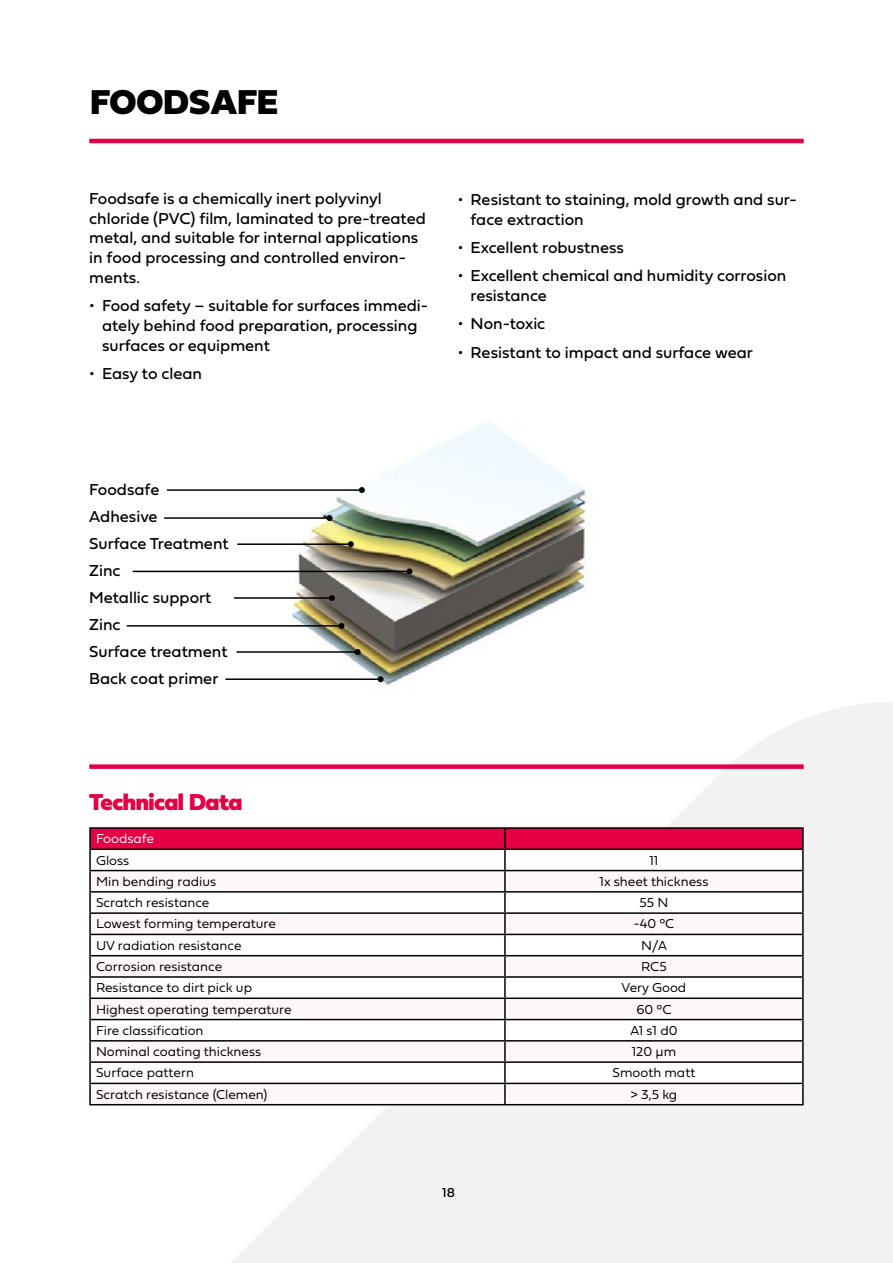
<style>
.page{position:relative;width:893px;height:1263px;background:#fff}
.page>*{position:absolute;margin:0;border:0;box-sizing:border-box;transform-origin:0 0}
.t1{font:36px "Fieldwork Geo Black";color:#000}
.t2{font:24px "Fieldwork Geo Black";letter-spacing:-.02em;color:#e50046}
.t3{font:16.5px/19.8px "Fieldwork Geo Regular";color:#000}
.t4{font:13.5px "Fieldwork Geo Light";color:#000}
.t5{font:13.5px "Fieldwork Geo Light";color:#fff}
.t6{font:13.5px "Fieldwork Geo Regular";color:#000}
</style>
<div class="page">
<svg style="left:105px;top:702px;width:788px;height:561px;fill:#f2f2f2"></svg>
<img style="left:292px;top:423px;width:295px;height:262px">
<hr style="left:236px;top:651px;width:122px;height:2px;background:#000">
<svg style="left:355px;top:649px;width:6px;height:6px"></svg>
<hr style="left:225px;top:678px;width:156px;height:2px;background:#000">
<svg style="left:378px;top:676px;width:6px;height:6px"></svg>
<hr style="left:127px;top:625px;width:214px;height:2px;background:#000">
<svg style="left:338px;top:623px;width:6px;height:6px"></svg>
<hr style="left:234px;top:597px;width:98px;height:2px;background:#000">
<svg style="left:329px;top:595px;width:6px;height:6px"></svg>
<hr style="left:133px;top:571px;width:276px;height:1px;background:#000">
<svg style="left:406px;top:568px;width:6px;height:6px"></svg>
<hr style="left:237px;top:543px;width:114px;height:2px;background:#000">
<svg style="left:348px;top:541px;width:6px;height:6px"></svg>
<hr style="left:164px;top:517px;width:166px;height:2px;background:#000">
<svg style="left:327px;top:515px;width:6px;height:6px"></svg>
<hr style="left:167px;top:489px;width:195px;height:2px;background:#000">
<svg style="left:359px;top:487px;width:6px;height:6px"></svg>
<hr style="left:89px;top:139px;width:715px;height:4px;background:#e50046">
<div style="left:89px;top:764px;width:715px;height:5px;background:#e50046"></div>
<svg style="left:91px;top:850px;width:711px;height:20px"></svg>
<svg style="left:91px;top:871px;width:711px;height:233px"></svg>
<hr style="left:89px;top:827px;width:416px;height:2px;background:#000">
<hr style="left:505px;top:827px;width:299px;height:2px;background:#000">
<div style="left:89px;top:828px;width:715px;height:20px;background:#e50046"></div>
<hr style="left:89px;top:848px;width:416px;height:2px;background:#000">
<hr style="left:89px;top:850px;width:2px;height:20px;background:#000">
<hr style="left:505px;top:848px;width:299px;height:2px;background:#000">
<hr style="left:504px;top:850px;width:2px;height:20px;background:#000">
<hr style="left:802px;top:850px;width:2px;height:20px;background:#000">
<hr style="left:89px;top:870px;width:416px;height:1px;background:#000">
<hr style="left:89px;top:871px;width:2px;height:20px;background:#000">
<hr style="left:505px;top:870px;width:299px;height:1px;background:#000">
<hr style="left:504px;top:871px;width:2px;height:20px;background:#000">
<hr style="left:802px;top:871px;width:2px;height:20px;background:#000">
<hr style="left:89px;top:891px;width:416px;height:1px;background:#000">
<hr style="left:89px;top:892px;width:2px;height:20px;background:#000">
<hr style="left:505px;top:891px;width:299px;height:1px;background:#000">
<hr style="left:504px;top:892px;width:2px;height:20px;background:#000">
<hr style="left:802px;top:892px;width:2px;height:20px;background:#000">
<hr style="left:89px;top:912px;width:416px;height:2px;background:#000">
<hr style="left:89px;top:914px;width:2px;height:20px;background:#000">
<hr style="left:505px;top:912px;width:299px;height:2px;background:#000">
<hr style="left:504px;top:914px;width:2px;height:20px;background:#000">
<hr style="left:802px;top:914px;width:2px;height:20px;background:#000">
<hr style="left:89px;top:934px;width:416px;height:1px;background:#000">
<hr style="left:89px;top:935px;width:2px;height:20px;background:#000">
<hr style="left:505px;top:934px;width:299px;height:1px;background:#000">
<hr style="left:504px;top:935px;width:2px;height:20px;background:#000">
<hr style="left:802px;top:935px;width:2px;height:20px;background:#000">
<hr style="left:89px;top:955px;width:416px;height:1px;background:#000">
<hr style="left:89px;top:956px;width:2px;height:20px;background:#000">
<hr style="left:505px;top:955px;width:299px;height:1px;background:#000">
<hr style="left:504px;top:956px;width:2px;height:20px;background:#000">
<hr style="left:802px;top:956px;width:2px;height:20px;background:#000">
<hr style="left:89px;top:976px;width:416px;height:2px;background:#000">
<svg style="left:89px;top:978px;width:2px;height:19px"></svg>
<hr style="left:505px;top:976px;width:299px;height:2px;background:#000">
<svg style="left:504px;top:978px;width:2px;height:19px"></svg>
<svg style="left:802px;top:978px;width:2px;height:19px"></svg>
<hr style="left:89px;top:997px;width:416px;height:2px;background:#000">
<hr style="left:89px;top:999px;width:2px;height:20px;background:#000">
<hr style="left:505px;top:997px;width:299px;height:2px;background:#000">
<hr style="left:504px;top:999px;width:2px;height:20px;background:#000">
<hr style="left:802px;top:999px;width:2px;height:20px;background:#000">
<hr style="left:89px;top:1019px;width:416px;height:1px;background:#000">
<hr style="left:89px;top:1020px;width:2px;height:20px;background:#000">
<hr style="left:505px;top:1019px;width:299px;height:1px;background:#000">
<hr style="left:504px;top:1020px;width:2px;height:20px;background:#000">
<hr style="left:802px;top:1020px;width:2px;height:20px;background:#000">
<hr style="left:89px;top:1040px;width:416px;height:1px;background:#000">
<hr style="left:89px;top:1041px;width:2px;height:20px;background:#000">
<hr style="left:505px;top:1040px;width:299px;height:1px;background:#000">
<hr style="left:504px;top:1041px;width:2px;height:20px;background:#000">
<hr style="left:802px;top:1041px;width:2px;height:20px;background:#000">
<hr style="left:89px;top:1061px;width:416px;height:2px;background:#000">
<hr style="left:89px;top:1063px;width:2px;height:20px;background:#000">
<hr style="left:505px;top:1061px;width:299px;height:2px;background:#000">
<hr style="left:504px;top:1063px;width:2px;height:20px;background:#000">
<hr style="left:802px;top:1063px;width:2px;height:20px;background:#000">
<hr style="left:89px;top:1083px;width:416px;height:1px;background:#000">
<hr style="left:89px;top:1084px;width:2px;height:20px;background:#000">
<hr style="left:505px;top:1083px;width:299px;height:1px;background:#000">
<hr style="left:504px;top:1084px;width:2px;height:20px;background:#000">
<hr style="left:802px;top:1084px;width:2px;height:20px;background:#000">
<hr style="left:89px;top:1104px;width:416px;height:1px;background:#000">
<hr style="left:505px;top:1104px;width:299px;height:1px;background:#000">
<h1 class="t1" style="left:90px;top:69px;width:189px">FOODSAFE</h1>
<p class="t3" style="left:89px;top:188px;width:338px">Foodsafe is a chemically inert polyvinyl chloride (PVC) film, laminated to pre-treated metal, and suitable for internal applications in food processing and controlled environ&shy;ments.</p>
<p class="t3" style="left:102px;top:295px;width:328px;text-indent:-13px">• Food safety – suitable for surfaces immedi&shy;ately behind food preparation, processing surfaces or equipment</p>
<p class="t3" style="left:89px;top:363px;width:114px">• Easy to clean</p>
<p class="t3" style="left:471px;top:189px;width:328px;text-indent:-13px">• Resistant to staining, mold growth and sur&shy;face extraction</p>
<p class="t3" style="left:458px;top:237px;width:168px">• Excellent robustness</p>
<p class="t3" style="left:471px;top:265px;width:317px;text-indent:-13px">• Excellent chemical and humidity corrosion resistance</p>
<p class="t3" style="left:458px;top:313px;width:89px">• Non-toxic</p>
<p class="t3" style="left:458px;top:342px;width:297px">• Resistant to impact and surface wear</p>
<p class="t3" style="left:89px;top:475px;width:141px;line-height:27px">Foodsafe<br>Adhesive<br>Surface Treatment<br>Zinc<br>Metallic support<br>Zinc<br>Surface treatment<br>Back coat primer</p>
<h2 class="t2" style="left:89px;top:780px;width:155px">Technical Data</h2>
<p class="t5" style="left:96px;top:828px;width:60px">Foodsafe</p>
<p class="t4" style="left:96px;top:849px;width:35px">Gloss</p>
<p class="t4" style="left:649px;top:849px;width:11px">11</p>
<p class="t4" style="left:96px;top:871px;width:122px">Min bending radius</p>
<p class="t4" style="left:599px;top:871px;width:110px">1x sheet thickness</p>
<p class="t4" style="left:96px;top:892px;width:115px">Scratch resistance</p>
<p class="t4" style="left:639px;top:892px;width:30px">55 N</p>
<p class="t4" style="left:96px;top:913px;width:181px">Lowest forming temperature</p>
<p class="t4" style="left:633px;top:913px;width:42px">-40 °C</p>
<p class="t4" style="left:96px;top:934px;width:147px">UV radiation resistance</p>
<p class="t4" style="left:641px;top:934px;width:27px">N/A</p>
<p class="t4" style="left:96px;top:956px;width:128px">Corrosion resistance</p>
<p class="t4" style="left:641px;top:956px;width:27px">RC5</p>
<p class="t4" style="left:96px;top:977px;width:157px">Resistance to dirt pick up</p>
<p class="t4" style="left:622px;top:977px;width:66px">Very Good</p>
<p class="t4" style="left:96px;top:998px;width:197px">Highest operating temperature</p>
<p class="t4" style="left:636px;top:998px;width:37px">60 °C</p>
<p class="t4" style="left:96px;top:1020px;width:109px">Fire classification</p>
<p class="t4" style="left:630px;top:1020px;width:49px">A1 s1 d0</p>
<p class="t4" style="left:96px;top:1041px;width:167px">Nominal coating thickness</p>
<p class="t4" style="left:632px;top:1041px;width:46px">120 µm</p>
<p class="t4" style="left:96px;top:1062px;width:99px">Surface pattern</p>
<p class="t4" style="left:612px;top:1062px;width:84px">Smooth matt</p>
<p class="t4" style="left:96px;top:1083px;width:173px">Scratch resistance (Clemen)</p>
<p class="t4" style="left:630px;top:1083px;width:48px">&gt; 3,5 kg</p>
<p class="t6" style="left:442px;top:1182px;width:14px">18</p>
</div>
